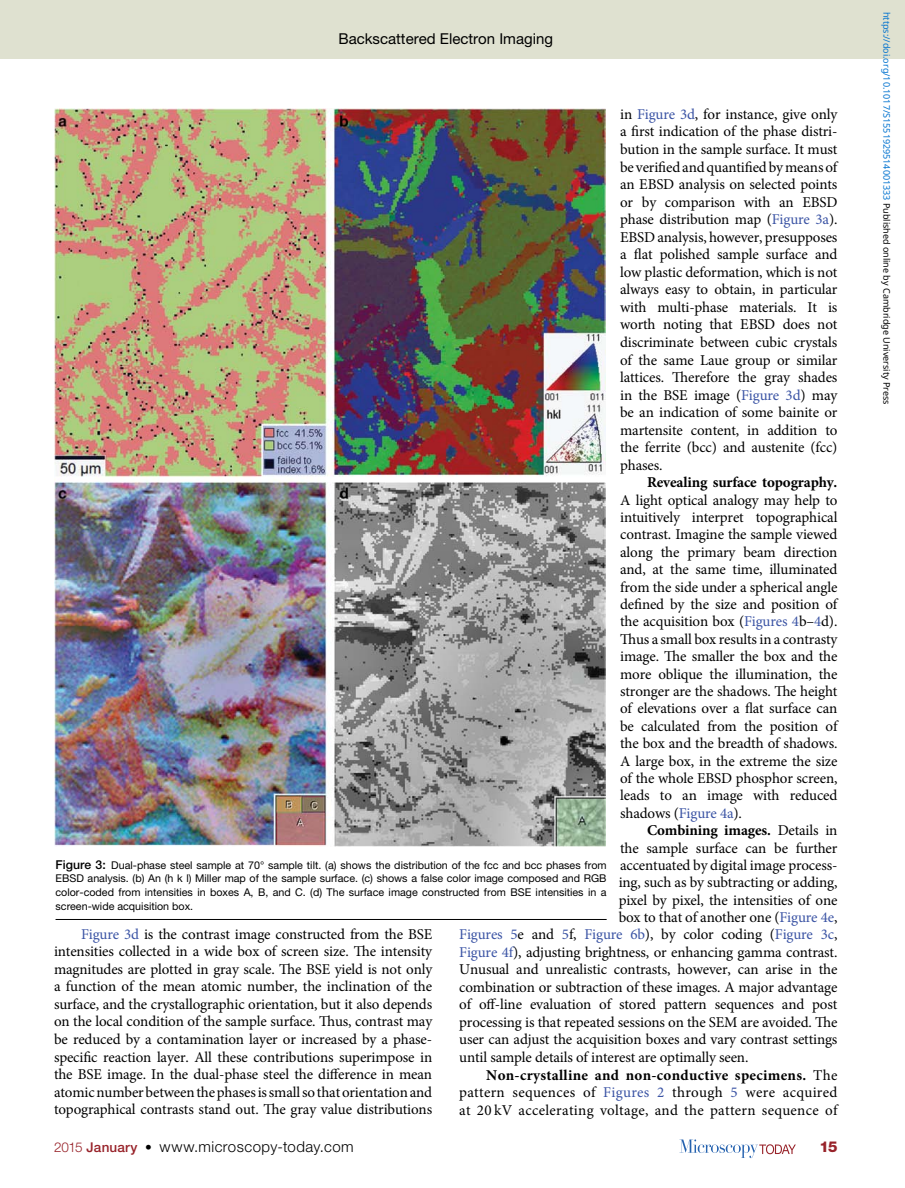
<style>
.page{position:relative;width:905px;height:1188px;background:#fff}
.page>*{position:absolute;margin:0;border:0;box-sizing:border-box;transform-origin:0 0}
.t1{font:15px/17.5px "Minion Pro";letter-spacing:-.01em;color:#000;text-align:justify}
.t2{font:15px "Minion Pro";letter-spacing:.02em;color:#000}
.t3{font:700 15px "Minion Pro";letter-spacing:-.01em;color:#000}
.t4{font:15px "Minion Pro";letter-spacing:-.01em;color:#3a53a4}
.t5{font:700 15px "Minion Pro";letter-spacing:.02em;color:#000}
.t6{font:300 15px "Helvetica Neue LT Std";letter-spacing:.03em;color:#000}
.t7{font:15px "Helvetica Neue LT Std";color:#000}
.t8{font:800 15px "Helvetica Neue LT Std";color:#98232a}
.t9{font:10.65px/13.8px "Helvetica Neue LT Std";color:#000;text-align:justify}
.t10{font:9px "Noto Sans";color:#0172cf}
.s1{color:#3a53a4}
.s2{font-weight:400}
.s3{color:#000}
.s4{font-weight:500;font-size:12.3px}
.s5{font-size:13.5px;color:#98232a}
.s6{font-weight:500;font-size:13.5px;color:#98232a}
.s7{font-weight:500;font-size:13.5px}
</style>
<div class="page">
<svg style="left:679px;top:1139px;width:116px;height:19px"></svg>
<div style="left:0;top:0;width:904px;height:58px;background:#dfe1d0"></div>
<img style="left:54px;top:108px;width:551px;height:739px">
<hr style="left:56px;top:919px;width:550px;height:1px;background:#000">
<p class="t7" style="left:338px;top:30px;width:216px">Backscattered Electron Imaging</p>
<p class="t1" style="left:620px;top:105px;width:219px">in <span class="s1">Figure 3d</span>, for instance, give only a first indication of the phase distri&shy;bution in the sample surface. It must be verified and quantified by means of an EBSD analysis on selected points or by comparison with an EBSD phase distribution map (<span class="s1">Figure 3a</span>).<br>EBSD analysis, however, presupposes a flat polished sample surface and low plastic deformation, which is not always easy to obtain, in particular with multi-phase materials. It is worth noting that EBSD does not discriminate between cubic crystals of the same Laue group or similar lattices. Therefore the gray shades in the BSE image (<span class="s1">Figure 3d</span>) may be an indication of some bainite or martensite content, in addition to the ferrite (bcc) and austenite (fcc) phases.</p>
<p class="t3" style="left:647px;top:472px;width:192px">Revealing surface topography.</p>
<p class="t1" style="left:620px;top:491px;width:219px">A light optical analogy may help to intuitively interpret topographical contrast. Imagine the sample viewed along the primary beam direction and, at the same time, illuminated from the side under a spherical angle defined by the size and position of the acquisition box (<span class="s1">Figures 4</span>b–<span class="s1">4</span>d).<br>Thus a small box results in a contrasty image. The smaller the box and the more oblique the illumination, the stronger are the shadows. The height of elevations over a flat surface can be calculated from the position of the box and the breadth of shadows.<br>A large box, in the extreme the size of the whole EBSD phosphor screen, leads to an image with reduced shadows (<span class="s1">Figure 4a</span>).</p>
<p class="t3" style="left:647px;top:820px;width:192px">Combining images. <span class="s2">Details in</span></p>
<p class="t1" style="left:620px;top:839px;width:219px">the sample surface can be further</p>
<p class="t1" style="left:620px;top:857px;width:219px">accentuated by digital image process-</p>
<p class="t1" style="left:618px;top:874px;width:220px">ing, such as by subtracting or adding,</p>
<p class="t1" style="left:618px;top:891px;width:220px">pixel by pixel, the intensities of one</p>
<p class="t1" style="left:618px;top:909px;width:220px">box to that of another one (<span class="s1">Figure 4e</span>,</p>
<p class="t4" style="left:459px;top:924px;width:380px">Figures 5<span class="s3">e and</span> 5<span class="s3">f,</span> Figure 6b<span class="s3">), by color coding (</span>Figure 3c<span class="s3">,</span></p>
<p class="t1" style="left:459px;top:943px;width:379px"><span class="s1">Figure 4f</span>), adjusting brightness, or enhancing gamma contrast.</p>
<p class="t1" style="left:459px;top:961px;width:380px">Unusual and unrealistic contrasts, however, can arise in the</p>
<p class="t1" style="left:459px;top:978px;width:379px">combination or subtraction of these images. A major advantage</p>
<p class="t1" style="left:459px;top:996px;width:379px">of off-line evaluation of stored pattern sequences and post</p>
<p class="t1" style="left:459px;top:1013px;width:380px">processing is that repeated sessions on the SEM are avoided. The</p>
<p class="t1" style="left:459px;top:1031px;width:380px">user can adjust the acquisition boxes and vary contrast settings</p>
<p class="t1" style="left:459px;top:1048px;width:291px">until sample details of interest are optimally seen.</p>
<p class="t5" style="left:486px;top:1064px;width:352px">Non-crystalline and non-conductive specimens. <span class="s2">The</span></p>
<p class="t2" style="left:459px;top:1083px;width:379px">pattern sequences of <span class="s1">Figures 2</span> through <span class="s1">5</span> were acquired</p>
<p class="t2" style="left:459px;top:1100px;width:379px">at 20 kV accelerating voltage, and the pattern sequence of</p>
<p class="t9" style="left:56px;top:858px;width:552px"><span class="s4">Figure 3:</span> Dual-phase steel sample at 70° sample tilt. (a) shows the distribution of the fcc and bcc phases from EBSD analysis. (b) An (h k l) Miller map of the sample surface. (c) shows a false color image composed and RGB color-coded from intensities in boxes A, B, and C. (d) The surface image constructed from BSE intensities in a screen-wide acquisition box.</p>
<p class="t1" style="left:54px;top:925px;width:380px;text-indent:27px"><span class="s1">Figure 3d</span> is the contrast image constructed from the BSE intensities collected in a wide box of screen size. The intensity magnitudes are plotted in gray scale. The BSE yield is not only a function of the mean atomic number, the inclination of the surface, and the crystallographic orientation, but it also depends on the local condition of the sample surface. Thus, contrast may be reduced by a contamination layer or increased by a phase&shy;specific reaction layer. All these contributions superimpose in the BSE image. In the dual-phase steel the difference in mean atomic number between the phases is small so that orientation and topographical contrasts stand out. The gray value distributions</p>
<p class="t6" style="left:54px;top:1137px;width:301px"><span class="s5">2015</span> <span class="s6">January</span> <span class="s7">•</span> www.microscopy-today.com</p>
<p class="t8" style="left:819px;top:1138px;width:20px">15</p>
<p class="t10" style="left:893px;top:12px;width:394px;rotate:90deg">https://doi.org/10.1017/S1551929514001333 <span class="s3">Published online by Cambridge University Press</span></p>
</div>
